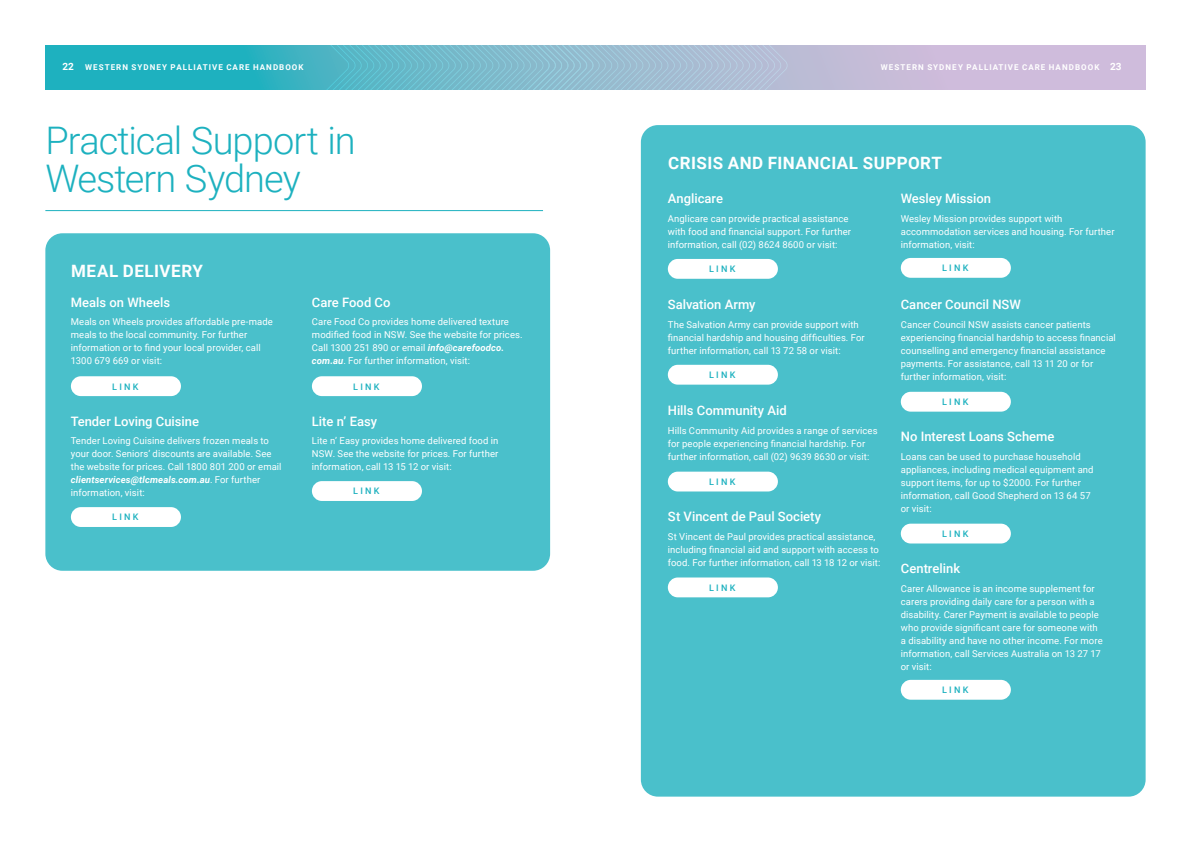
<style>
.page{position:relative;width:1191px;height:842px;background:#fff}
.page>*{position:absolute;margin:0;border:0;box-sizing:border-box;transform-origin:0 0}
.t1{font:300 38px/38px "Roboto";letter-spacing:-.025em;color:#1db1bf}
.t2{font:700 17px "Roboto";letter-spacing:.03em;color:#fff}
.t3{font:500 13px "Roboto";color:#fff}
.t4{font:700 10px "Roboto";color:#fff}
.t5{font:9.5px/13px "Roboto";letter-spacing:.01em;color:#fff}
.t6{font:500 9px "Roboto";letter-spacing:.25em;color:#1db1bf}
.t7{font:700 8px "Roboto";letter-spacing:.13em;color:#fff}
.s1{font-weight:700;font-style:italic}
</style>
<div class="page">
<div style="left:641px;top:125px;width:504px;height:672px;background:#4ac0cb;border-radius:17px"></div>
<svg style="left:45px;top:45px;width:1100px;height:44px;background:#81b7ce"></svg>
<svg style="left:324px;top:45px;width:463px;height:44px;background:#8abccf"></svg>
<hr style="left:45px;top:210px;width:498px;height:1px;background:#1db1bf">
<div style="left:45px;top:233px;width:505px;height:338px;background:#4ac0cb;border-radius:17px"></div>
<div style="left:668px;top:259px;width:110px;height:20px;background:#fff;border-radius:10px"></div>
<div style="left:668px;top:365px;width:110px;height:20px;background:#fff;border-radius:10px"></div>
<div style="left:668px;top:472px;width:110px;height:19px;background:#fff;border-radius:10px"></div>
<div style="left:668px;top:577px;width:110px;height:20px;background:#fff;border-radius:10px"></div>
<div style="left:900px;top:258px;width:111px;height:20px;background:#fff;border-radius:10px"></div>
<div style="left:900px;top:392px;width:111px;height:20px;background:#fff;border-radius:10px"></div>
<div style="left:900px;top:524px;width:111px;height:19px;background:#fff;border-radius:10px"></div>
<div style="left:900px;top:680px;width:111px;height:20px;background:#fff;border-radius:10px"></div>
<div style="left:71px;top:376px;width:110px;height:20px;background:#fff;border-radius:10px"></div>
<div style="left:71px;top:507px;width:110px;height:20px;background:#fff;border-radius:10px"></div>
<div style="left:312px;top:376px;width:110px;height:20px;background:#fff;border-radius:10px"></div>
<div style="left:312px;top:481px;width:110px;height:20px;background:#fff;border-radius:10px"></div>
<p class="t4" style="left:62px;top:60px;width:13px">22</p>
<p class="t4" style="left:1110px;top:60px;width:13px">23</p>
<p class="t7" style="left:85px;top:62px;width:220px">WESTERN SYDNEY PALLIATIVE CARE HANDBOOK</p>
<p class="t7" style="left:881px;top:62px;width:220px">WESTERN SYDNEY PALLIATIVE CARE HANDBOOK</p>
<h1 class="t1" style="left:45px;top:120px;width:312px">Practical Support in<br>Western Sydney</h1>
<h2 class="t2" style="left:71px;top:259px;width:133px">MEAL DELIVERY</h2>
<h3 class="t3" style="left:71px;top:293px;width:101px">Meals on Wheels</h3>
<p class="t5" style="left:71px;top:315px;width:204px">Meals on Wheels provides affordable pre-made meals to the local community. For further information or to find your local provider, call 1300 679 669 or visit:</p>
<p class="t6" style="left:112px;top:380px;width:28px">LINK</p>
<h3 class="t3" style="left:71px;top:412px;width:130px">Tender Loving Cuisine</h3>
<p class="t5" style="left:71px;top:434px;width:212px">Tender Loving Cuisine delivers frozen meals to your door. Seniors’ discounts are available. See the website for prices. Call 1800 801 200 or email <span class="s1">clientservices@tlcmeals.com.au</span>. For further information, visit:</p>
<p class="t6" style="left:112px;top:511px;width:28px">LINK</p>
<h3 class="t3" style="left:312px;top:293px;width:80px">Care Food Co</h3>
<p class="t5" style="left:312px;top:315px;width:212px">Care Food Co provides home delivered texture modified food in NSW. See the website for prices.<br>Call 1300 251 890 or email <span class="s1">info@carefoodco. com.au</span>. For further information, visit:</p>
<p class="t6" style="left:353px;top:380px;width:28px">LINK</p>
<h3 class="t3" style="left:312px;top:412px;width:67px">Lite n’ Easy</h3>
<p class="t5" style="left:312px;top:434px;width:188px;text-align:justify">Lite n’ Easy provides home delivered food in NSW. See the website for prices. For further information, call 13 15 12 or visit:</p>
<p class="t6" style="left:353px;top:485px;width:28px">LINK</p>
<h2 class="t2" style="left:668px;top:151px;width:275px">CRISIS AND FINANCIAL SUPPORT</h2>
<h3 class="t3" style="left:668px;top:190px;width:57px">Anglicare</h3>
<p class="t5" style="left:668px;top:212px;width:185px">Anglicare can provide practical assistance with food and financial support. For further information, call (02) 8624 8600 or visit:</p>
<p class="t6" style="left:709px;top:263px;width:28px">LINK</p>
<h3 class="t3" style="left:668px;top:296px;width:89px">Salvation Army</h3>
<p class="t5" style="left:668px;top:318px;width:198px">The Salvation Army can provide support with financial hardship and housing difficulties. For further information, call 13 72 58 or visit:</p>
<p class="t6" style="left:709px;top:369px;width:28px">LINK</p>
<h3 class="t3" style="left:668px;top:401px;width:120px">Hills Community Aid</h3>
<p class="t5" style="left:668px;top:424px;width:211px">Hills Community Aid provides a range of services for people experiencing financial hardship. For further information, call (02) 9639 8630 or visit:</p>
<p class="t6" style="left:709px;top:475px;width:28px">LINK</p>
<h3 class="t3" style="left:668px;top:507px;width:155px">St Vincent de Paul Society</h3>
<p class="t5" style="left:668px;top:529px;width:214px">St Vincent de Paul provides practical assistance, including financial aid and support with access to food. For further information, call 13 18 12 or visit:</p>
<p class="t6" style="left:709px;top:581px;width:28px">LINK</p>
<h3 class="t3" style="left:900px;top:190px;width:92px">Wesley Mission</h3>
<p class="t5" style="left:900px;top:212px;width:215px">Wesley Mission provides support with accommodation services and housing. For further information, visit:</p>
<p class="t6" style="left:942px;top:262px;width:28px">LINK</p>
<h3 class="t3" style="left:900px;top:296px;width:122px">Cancer Council NSW</h3>
<p class="t5" style="left:900px;top:318px;width:217px">Cancer Council NSW assists cancer patients experiencing financial hardship to access financial counselling and emergency financial assistance payments. For assistance, call 13 11 20 or for further information, visit:</p>
<p class="t6" style="left:942px;top:396px;width:28px">LINK</p>
<h3 class="t3" style="left:900px;top:427px;width:155px">No Interest Loans Scheme</h3>
<p class="t5" style="left:900px;top:450px;width:194px">Loans can be used to purchase household appliances, including medical equipment and support items, for up to $2000. For further information, call Good Shepherd on 13 64 57 or visit:</p>
<p class="t6" style="left:942px;top:527px;width:28px">LINK</p>
<h3 class="t3" style="left:900px;top:559px;width:61px">Centrelink</h3>
<p class="t5" style="left:900px;top:581px;width:203px">Carer Allowance is an income supplement for carers providing daily care for a person with a disability. Carer Payment is available to people who provide significant care for someone with a disability and have no other income. For more information, call Services Australia on 13 27 17 or visit:</p>
<p class="t6" style="left:942px;top:684px;width:28px">LINK</p>
</div>
